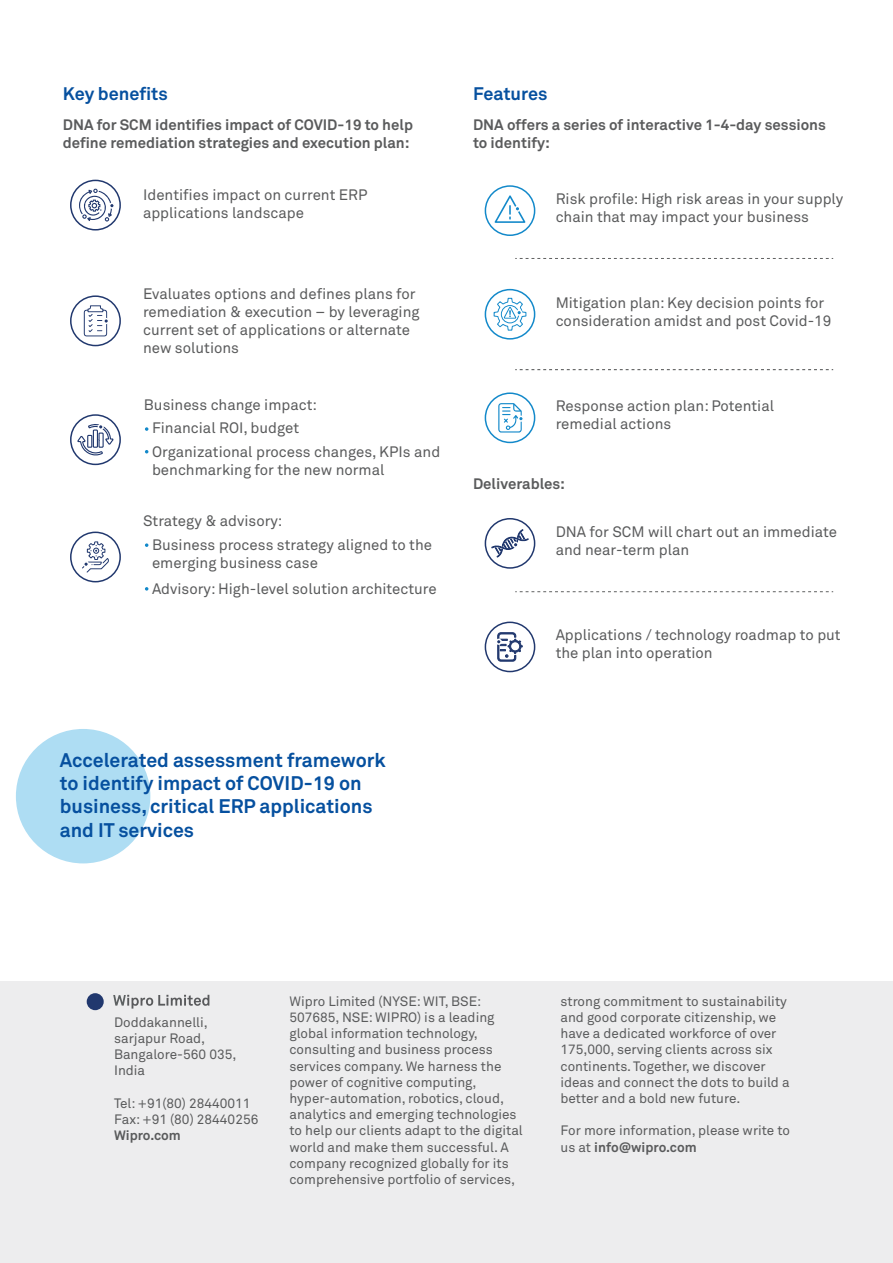
<style>
.page{position:relative;width:893px;height:1263px;background:#fff}
.page>*{position:absolute;margin:0;border:0;box-sizing:border-box;transform-origin:0 0}
.t1{font:700 19.5px/23.4px "Wipro Akkurat";color:#06509f}
.t2{font:700 18px "Wipro Akkurat";color:#06509f}
.t3{font:15px/18px "Wipro Akkurat";color:#5a5b5c}
.t4{font:700 15px/18px "Wipro Akkurat";color:#5a5b5c}
.t5{font:13.5px/16.2px "Wipro Akkurat";color:#5a5b5c}
.t6{font:700 13.5px "Wipro Akkurat";color:#5a5b5c}
.s1{font-weight:700}
</style>
<div class="page">
<div style="left:16px;top:729px;width:134px;height:134px;background:#aeddf3;border-radius:50%"></div>
<div style="left:0;top:981px;width:893px;height:282px;background:#ededee"></div>
<div style="left:87px;top:993px;width:17px;height:17px;background:#21386e;border-radius:50%"></div>
<svg style="left:113px;top:995px;width:96px;height:13px"></svg>
<div style="left:485px;top:185px;width:50px;height:51px;border:2px solid #1389ca;border-radius:50%"></div>
<div style="left:485px;top:289px;width:50px;height:51px;border:2px solid #1389ca;border-radius:50%"></div>
<div style="left:485px;top:518px;width:50px;height:51px;border:2px solid #21386e;border-radius:50%"></div>
<div style="left:485px;top:622px;width:50px;height:50px;border:2px solid #21386e;border-radius:50%"></div>
<div style="left:485px;top:392px;width:50px;height:51px;border:2px solid #1389ca;border-radius:50%"></div>
<svg style="left:515px;top:258px;width:318px;height:1px"></svg>
<svg style="left:515px;top:369px;width:318px;height:1px"></svg>
<svg style="left:515px;top:591px;width:318px;height:1px"></svg>
<svg style="left:145px;top:427px;width:3px;height:4px"></svg>
<div style="left:70px;top:414px;width:51px;height:51px;border:2px solid #21386e;border-radius:50%"></div>
<svg style="left:77px;top:422px;width:38px;height:34px"></svg>
<div style="left:70px;top:532px;width:51px;height:50px;border:2px solid #21386e;border-radius:50%"></div>
<svg style="left:145px;top:543px;width:3px;height:4px"></svg>
<svg style="left:145px;top:587px;width:3px;height:4px"></svg>
<svg style="left:82px;top:541px;width:27px;height:32px"></svg>
<div style="left:70px;top:295px;width:51px;height:51px;border:2px solid #21386e;border-radius:50%"></div>
<svg style="left:84px;top:305px;width:24px;height:31px"></svg>
<div style="left:70px;top:180px;width:51px;height:51px;border:2px solid #21386e;border-radius:50%"></div>
<svg style="left:79px;top:189px;width:36px;height:33px"></svg>
<svg style="left:495px;top:195px;width:31px;height:28px"></svg>
<div style="left:514px;top:206px;width:7px;height:6px;border:2px solid #fff;border-radius:50%"></div>
<svg style="left:494px;top:298px;width:32px;height:33px"></svg>
<svg style="left:498px;top:403px;width:24px;height:29px"></svg>
<div style="left:518px;top:415px;width:6px;height:7px;border:2px solid #fff;border-radius:50%"></div>
<svg style="left:491px;top:529px;width:38px;height:28px"></svg>
<div style="left:512px;top:542px;width:7px;height:6px;border:2px solid #fff;border-radius:50%"></div>
<svg style="left:497px;top:632px;width:26px;height:30px"></svg>
<h2 class="t2" style="left:63px;top:83px;width:107px">Key benefits</h2>
<h2 class="t2" style="left:473px;top:83px;width:76px">Features</h2>
<p class="t4" style="left:63px;top:116px;width:352px">DNA for SCM identifies impact of COVID-19 to help define remediation strategies and execution plan:</p>
<p class="t4" style="left:473px;top:116px;width:354px">DNA offers a series of interactive 1-4-day sessions to identify:</p>
<p class="t3" style="left:143px;top:186px;width:226px">Identifies impact on current ERP applications landscape</p>
<p class="t3" style="left:143px;top:285px;width:278px">Evaluates options and defines plans for remediation &amp; execution – by leveraging current set of applications or alternate new solutions</p>
<p class="t3" style="left:144px;top:395px;width:175px">Business change impact:</p>
<p class="t3" style="left:152px;top:443px;width:290px">Organizational process changes, KPIs and benchmarking for the new normal</p>
<p class="t3" style="left:152px;top:419px;width:149px">Financial ROI, budget</p>
<p class="t3" style="left:152px;top:508px;width:282px;line-height:23.9px;text-indent:-9px">Strategy &amp; advisory:<br>Business process strategy aligned to the</p>
<p class="t3" style="left:152px;top:549px;width:286px;line-height:26.4px">emerging business case<br>Advisory: High-level solution architecture</p>
<p class="t3" style="left:556px;top:190px;width:289px">Risk profile: High risk areas in your supply chain that may impact your business</p>
<p class="t3" style="left:556px;top:293px;width:277px">Mitigation plan: Key decision points for consideration amidst and post Covid-19</p>
<p class="t3" style="left:556px;top:397px;width:220px">Response action plan: Potential remedial actions</p>
<p class="t4" style="left:473px;top:474px;width:94px">Deliverables:</p>
<p class="t3" style="left:556px;top:523px;width:283px">DNA for SCM will chart out an immediate and near-term plan</p>
<p class="t3" style="left:556px;top:626px;width:287px">Applications / technology roadmap to put the plan into operation</p>
<h1 class="t1" style="left:60px;top:748px;width:328px">Accelerated assessment framework to identify impact of COVID-19 on business, critical ERP applications and IT services</h1>
<p class="t5" style="left:114px;top:1014px;width:124px">Doddakannelli, sarjapur Road,<br>Bangalore-560 035,<br>India</p>
<p class="t5" style="left:114px;top:1095px;width:146px">Tel: +91(80) 28440011<br>Fax: +91 (80) 28440256</p>
<p class="t6" style="left:114px;top:1127px;width:68px">Wipro.com</p>
<p class="t5" style="left:289px;top:993px;width:235px">Wipro Limited (NYSE: WIT, BSE:<br>507685, NSE: WIPRO) is a leading global information technology, consulting and business process services company. We harness the power of cognitive computing, hyper-automation, robotics, cloud, analytics and emerging technologies to help our clients adapt to the digital world and make them successful. A company recognized globally for its comprehensive portfolio of services,</p>
<p class="t5" style="left:560px;top:993px;width:231px">strong commitment to sustainability and good corporate citizenship, we have a dedicated workforce of over 175,000, serving clients across six continents. Together, we discover ideas and connect the dots to build a better and a bold new future.</p>
<p class="t5" style="left:560px;top:1123px;width:231px">For more information, please write to us at <span class="s1">info@wipro.com</span></p>
</div>
